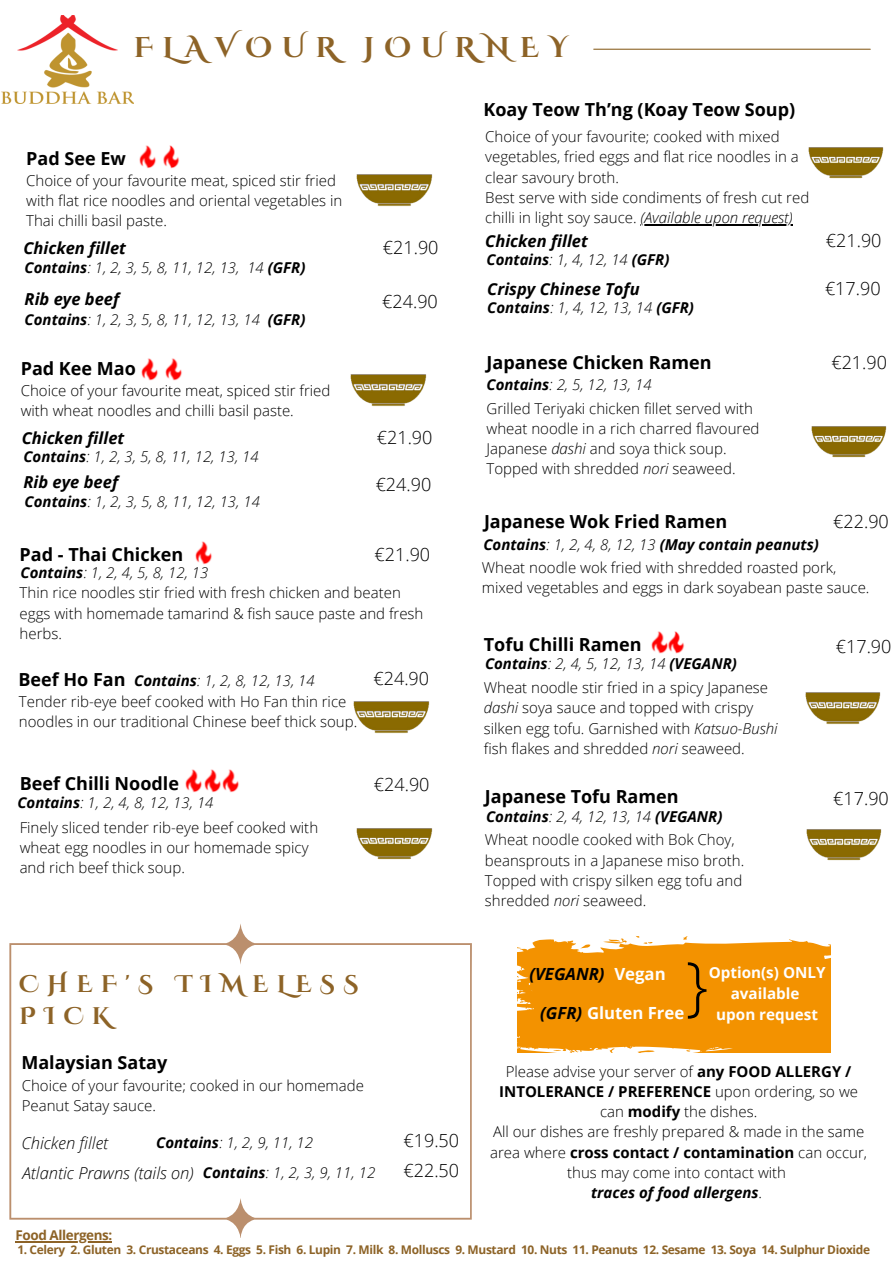
<style>
.page{position:relative;width:894px;height:1264px;background:#fff}
.page>*{position:absolute;margin:0;border:0;box-sizing:border-box;transform-origin:0 0}
.t1{font:300 64.65px "Open Sans";color:#000}
.t2{font:700 28.5px "Cinzel Decorative";letter-spacing:.35em;color:#8d6327}
.t3{font:700 24px/32.7px "Cinzel Decorative";letter-spacing:.35em;color:#8d6327}
.t4{font:700 18px "Open Sans";color:#000}
.t5{font:300 18px "Open Sans";color:#000}
.t6{font:700 16.8px "Open Sans";color:#fff}
.t7{font:italic 700 16.8px "Open Sans";color:#000}
.t8{font:italic 700 16.5px "Open Sans";color:#000}
.t9{font:italic 300 16.5px "Open Sans";color:#000}
.t10{font:700 15.15px/21px "Open Sans";color:#fff;text-align:center}
.t11{font:300 15px/20.2px "Open Sans";color:#000}
.t12{font:italic 300 15px "Open Sans";color:#000}
.t13{font:italic 700 15px "Open Sans";color:#000}
.t14{font:700 13.5px "Open Sans";letter-spacing:-.03em;color:#8d6327}
.t15{font:700 12px "Open Sans";letter-spacing:-.03em;color:#8d6327}
.s1{font-weight:700}
.s2{font-style:italic}
.s3{font-weight:300}
.s4{font-style:italic;color:#000}
.s5{font-weight:300;font-style:normal}
</style>
<div class="page">
<hr style="left:593px;top:49px;width:277px;height:1px;background:#8d6527">
<img style="left:139px;top:145px;width:41px;height:24px">
<img style="left:141px;top:358px;width:17px;height:23px">
<img style="left:165px;top:358px;width:17px;height:23px">
<img style="left:356px;top:174px;width:77px;height:33px">
<img style="left:195px;top:541px;width:17px;height:24px">
<img style="left:2px;top:16px;width:131px;height:88px">
<img style="left:350px;top:374px;width:77px;height:33px">
<img style="left:353px;top:701px;width:77px;height:33px">
<img style="left:206px;top:769px;width:12px;height:24px">
<img style="left:218px;top:769px;width:21px;height:24px">
<img style="left:185px;top:769px;width:21px;height:24px">
<img style="left:356px;top:828px;width:77px;height:32px">
<img style="left:811px;top:426px;width:76px;height:32px">
<img style="left:672px;top:631px;width:13px;height:23px">
<img style="left:651px;top:631px;width:21px;height:23px">
<img style="left:805px;top:692px;width:76px;height:33px">
<img style="left:806px;top:829px;width:76px;height:32px">
<svg style="left:517px;top:936px;width:313px;height:116px;background:#f49c17"></svg>
<hr style="left:640px;top:224px;width:152px;height:1px;background:#000">
<img style="left:808px;top:147px;width:76px;height:32px">
<hr style="left:16px;top:1241px;width:96px;height:1px;background:#8d6327">
<svg style="left:9px;top:924px;width:463px;height:314px"></svg>
<p class="t2" style="left:134px;top:29px;width:435px">FLAVOUR JOURNEY</p>
<h1 class="t4" style="left:26px;top:146px;width:101px">Pad See Ew</h1>
<p class="t11" style="left:26px;top:170px;width:317px">Choice of your favourite meat, spiced stir fried with flat rice noodles and oriental vegetables in<br>Thai chilli basil paste.</p>
<p class="t8" style="left:23px;top:237px;width:104px">Chicken fillet</p>
<p class="t5" style="left:383px;top:235px;width:57px">€21.90</p>
<h4 class="t5" style="left:382px;top:288px;width:57px">€24.90</h4>
<p class="t12" style="left:25px;top:256px;width:282px"><span class="s1">Contains</span>: 1, 2, 3, 5, 8, 11, 12, 13, 14 <span class="s1">(GFR)</span></p>
<h5 class="t8" style="left:25px;top:288px;width:96px">Rib eye beef</h5>
<h4 class="t12" style="left:25px;top:309px;width:282px"><span class="s1">Contains</span>: 1, 2, 3, 5, 8, 11, 12, 13, 14 <span class="s1">(GFR)</span></h4>
<p class="t4" style="left:21px;top:356px;width:117px">Pad Kee Mao</p>
<p class="t11" style="left:21px;top:380px;width:311px">Choice of your favourite meat, spiced stir fried with wheat noodles and chilli basil paste.</p>
<p class="t8" style="left:22px;top:426px;width:104px">Chicken fillet</p>
<h5 class="t5" style="left:377px;top:425px;width:57px">€21.90</h5>
<p class="t5" style="left:375px;top:472px;width:57px">€24.90</p>
<p class="t12" style="left:23px;top:445px;width:237px"><span class="s1">Contains</span>: 1, 2, 3, 5, 8, 11, 12, 13, 14</p>
<h4 class="t8" style="left:23px;top:470px;width:96px">Rib eye beef</h4>
<p class="t12" style="left:25px;top:491px;width:237px"><span class="s1">Contains</span>: 1, 2, 3, 5, 8, 11, 12, 13, 14</p>
<h4 class="t4" style="left:20px;top:542px;width:165px">Pad - Thai Chicken</h4>
<p class="t12" style="left:21px;top:561px;width:189px"><span class="s1">Contains</span>: 1, 2, 4, 5, 8, 12, 13</p>
<h4 class="t5" style="left:374px;top:542px;width:57px">€21.90</h4>
<p class="t11" style="left:20px;top:582px;width:405px">Thin rice noodles stir fried with fresh chicken and beaten eggs with homemade tamarind &amp; fish sauce paste and fresh herbs.</p>
<p class="t4" style="left:18px;top:667px;width:109px">Beef Ho Fan</p>
<h4 class="t5" style="left:373px;top:665px;width:57px">€24.90</h4>
<p class="t11" style="left:19px;top:691px;width:339px">Tender rib-eye beef cooked with Ho Fan thin rice noodles in our traditional Chinese beef thick soup.</p>
<p class="t12" style="left:134px;top:669px;width:182px"><span class="s1">Contains</span>: 1, 2, 8, 12, 13, 14</p>
<h4 class="t4" style="left:20px;top:770px;width:161px">Beef Chilli Noodle</h4>
<p class="t12" style="left:17px;top:791px;width:197px"><span class="s1">Contains</span>: 1, 2, 4, 8, 12, 13, 14</p>
<h5 class="t11" style="left:20px;top:816px;width:300px">Finely sliced tender rib-eye beef cooked with wheat egg noodles in our homemade spicy and rich beef thick soup.</h5>
<p class="t5" style="left:374px;top:771px;width:57px">€24.90</p>
<h4 class="t3" style="left:19px;top:968px;width:341px">CHEF'S TIMELESS<br>PICK</h4>
<h4 class="t4" style="left:21px;top:1049px;width:147px">Malaysian Satay</h4>
<h4 class="t11" style="left:22px;top:1074px;width:343px">Choice of your favourite; cooked in our homemade<br>Peanut Satay sauce.</h4>
<h3 class="t5" style="left:403px;top:1127px;width:57px">€19.50</h3>
<p class="t9" style="left:21px;top:1131px;width:88px">Chicken fillet</p>
<p class="t9" style="left:22px;top:1160px;width:173px">Atlantic Prawns (tails on)</p>
<p class="t12" style="left:203px;top:1161px;width:174px"><span class="s1">Contains</span>: 1, 2, 3, 9, 11, 12</p>
<p class="t5" style="left:403px;top:1157px;width:57px">€22.50</p>
<h3 class="t12" style="left:156px;top:1131px;width:158px"><span class="s1">Contains</span>: 1, 2, 9, 11, 12</h3>
<h5 class="t4" style="left:483px;top:97px;width:313px">Koay Teow Th’ng (Koay Teow Soup)</h5>
<p class="t11" style="left:485px;top:126px;width:315px">Choice of your favourite; cooked with mixed vegetables, fried eggs and flat rice noodles in a clear savoury broth.</p>
<h2 class="t11" style="left:485px;top:187px;width:325px">Best serve with side condiments of fresh cut red chilli in light soy sauce. <span class="s2">(Available upon request)</span></h2>
<p class="t8" style="left:485px;top:229px;width:104px">Chicken fillet</p>
<h5 class="t5" style="left:825px;top:227px;width:57px">€21.90</h5>
<p class="t13" style="left:486px;top:249px;width:184px">Contains<span class="s3">: 1, 4, 12, 14</span> (GFR)</p>
<h5 class="t8" style="left:487px;top:277px;width:154px">Crispy Chinese Tofu</h5>
<p class="t5" style="left:824px;top:276px;width:57px">€17.90</p>
<h5 class="t13" style="left:487px;top:297px;width:208px">Contains<span class="s3">: 1, 4, 12, 13, 14</span> (GFR)</h5>
<p class="t4" style="left:486px;top:350px;width:226px">Japanese Chicken Ramen</p>
<p class="t5" style="left:831px;top:350px;width:57px">€21.90</p>
<p class="t11" style="left:486px;top:398px;width:274px">Grilled Teriyaki chicken fillet served with wheat noodle in a rich charred flavoured<br>Japanese <span class="s2">dashi</span> and soya thick soup.</p>
<h4 class="t11" style="left:486px;top:458px;width:250px">Topped with shredded <span class="s2">nori</span> seaweed.</h4>
<p class="t12" style="left:486px;top:373px;width:167px"><span class="s1">Contains</span>: 2, 5, 12, 13, 14</p>
<h5 class="t4" style="left:484px;top:508px;width:245px">Japanese Wok Fried Ramen</h5>
<p class="t5" style="left:833px;top:508px;width:57px">€22.90</p>
<p class="t11" style="left:481px;top:557px;width:389px">Wheat noodle wok fried with shredded roasted pork, mixed vegetables and eggs in dark soyabean paste sauce.</p>
<p class="t13" style="left:483px;top:534px;width:337px">Contains<span class="s3">: 1, 2, 4, 8, 12, 13</span> (May contain peanuts)</p>
<h5 class="t4" style="left:483px;top:631px;width:159px">Tofu Chilli Ramen</h5>
<p class="t5" style="left:835px;top:633px;width:57px">€17.90</p>
<p class="t13" style="left:485px;top:653px;width:253px">Contains<span class="s3">: 2, 4, 5, 12, 13, 14</span> (VEGANR)</p>
<p class="t11" style="left:483px;top:677px;width:295px">Wheat noodle stir fried in a spicy Japanese <span class="s2">dashi</span> soya sauce and topped with crispy silken egg tofu. Garnished with <span class="s2">Katsuo-Bushi </span>fish flakes and shredded <span class="s2">nori</span> seaweed.</p>
<p class="t4" style="left:484px;top:784px;width:195px">Japanese Tofu Ramen</p>
<p class="t5" style="left:833px;top:786px;width:57px">€17.90</p>
<h4 class="t13" style="left:486px;top:805px;width:238px">Contains<span class="s3">: 2, 4, 12, 13, 14</span> (VEGANR)</h4>
<p class="t11" style="left:484px;top:829px;width:261px">Wheat noodle cooked with Bok Choy, beansprouts in a Japanese miso broth.<br>Topped with crispy silken egg tofu and shredded <span class="s2">nori</span> seaweed.</p>
<p class="t1" style="left:685px;top:939px;width:24px">}</p>
<p class="t10" style="left:708px;top:961px;width:118px">Option(s) ONLY available<br>upon request</p>
<p class="t7" style="left:529px;top:961px;width:77px">(VEGANR)</p>
<h5 class="t6" style="left:614px;top:961px;width:53px">Vegan</h5>
<p class="t6" style="left:540px;top:1000px;width:145px"><span class="s4">(GFR)</span> Gluten Free</p>
<p class="t11" style="left:499px;top:1060px;width:360px;text-align:center">Please advise your server of <span class="s1">any FOOD ALLERGY /<br>INTOLERANCE / PREFERENCE</span> upon ordering, so we can <span class="s1">modify</span> the dishes.</p>
<h4 class="t11" style="left:490px;top:1121px;width:378px;text-align:center">All our dishes are freshly prepared &amp; made in the same area where <span class="s1">cross contact / contamination</span> can occur, thus may come into contact with</h4>
<p class="t13" style="left:591px;top:1182px;width:172px">traces of food allergens<span class="s5">.</span></p>
<p class="t14" style="left:16px;top:1225px;width:98px">Food Allergens:</p>
<p class="t15" style="left:17px;top:1241px;width:854px">1. Celery 2. Gluten 3. Crustaceans 4. Eggs 5. Fish 6. Lupin 7. Milk 8. Molluscs 9. Mustard 10. Nuts 11. Peanuts 12. Sesame 13. Soya 14. Sulphur Dioxide</p>
</div>
